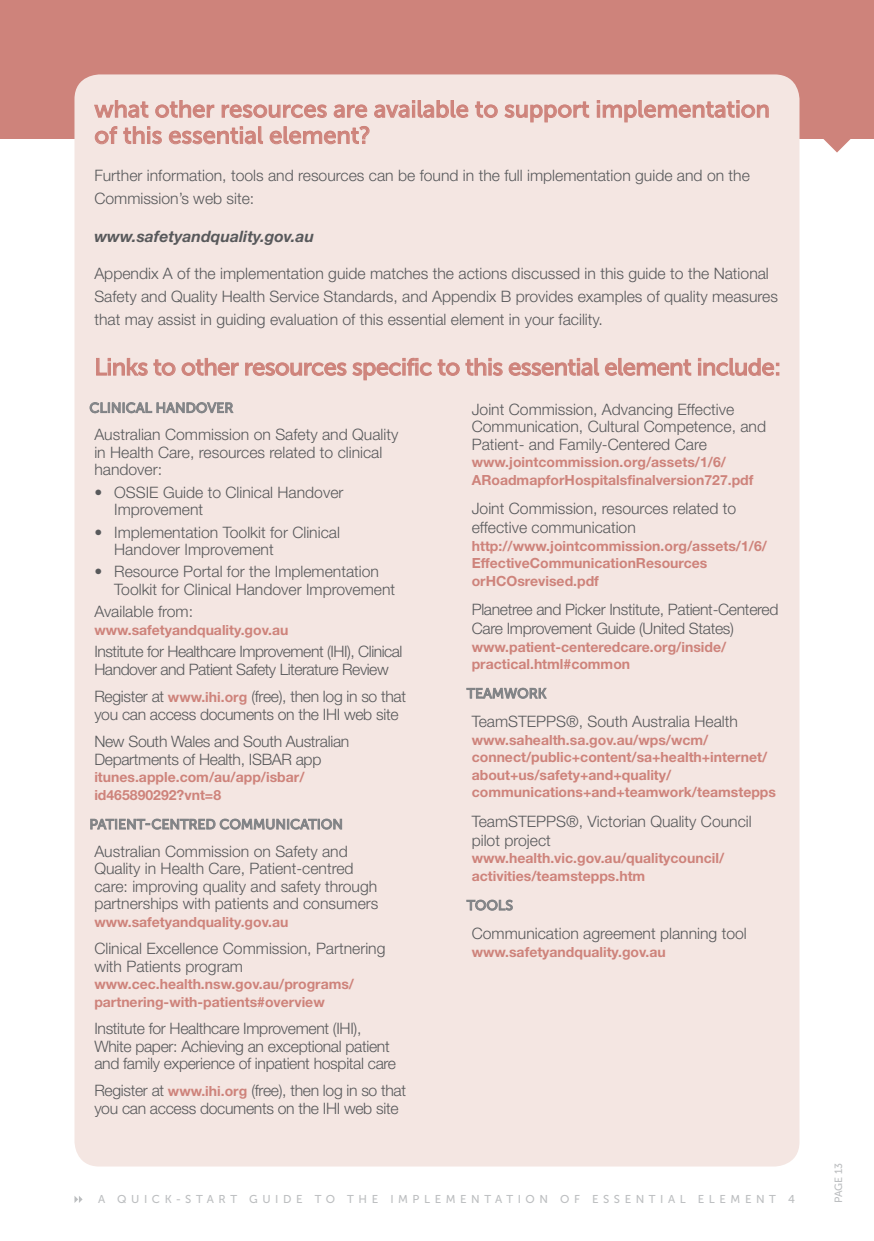
<style>
.page{position:relative;width:874px;height:1241px;background:#fff}
.page>*{position:absolute;margin:0;border:0;box-sizing:border-box;transform-origin:0 0}
.t1{font:23.62px/26.2px "Museo Sans 500";color:#ce837b}
.t2{font:23.62px "Museo Sans 500";letter-spacing:-.02em;color:#ce837b}
.t3{font:300 15.75px/17.5px "Helvetica Neue";color:#58595b}
.t4{font:300 15.75px/17.5px "Helvetica Neue";letter-spacing:-.02em;color:#58595b}
.t5{font:300 15.75px/17.5px "Helvetica Neue";letter-spacing:-.03em;color:#58595b}
.t6{font:italic 700 15.75px "Helvetica Neue";color:#58595b}
.t7{font:700 14px/17.5px "Helvetica Neue";color:#ce837b}
.t8{font:14px "Museo Sans 500";letter-spacing:-.005em;color:#808285}
.t9{font:11.38px "Museo Sans 500";letter-spacing:.4em;color:#bcbec0}
.t10{font:10.5px "Museo Sans 500";color:#bcbec0}
.s1{font-weight:700;font-size:14px;color:#ce837b}
</style>
<div class="page">
<div style="left:0;top:0;width:873px;height:139px;background:#ce837b"></div>
<div style="left:74px;top:74px;width:725px;height:1092px;background:#f4e6e2;border-radius:25px"></div>
<svg style="left:74px;top:1196px;width:8px;height:6px"></svg>
<svg style="left:823px;top:139px;width:27px;height:13px"></svg>
<svg style="left:89px;top:402px;width:145px;height:12px"></svg>
<svg style="left:90px;top:818px;width:252px;height:12px"></svg>
<svg style="left:96px;top:357px;width:595px;height:24px"></svg>
<svg style="left:698px;top:358px;width:81px;height:18px"></svg>
<svg style="left:466px;top:687px;width:81px;height:12px"></svg>
<svg style="left:466px;top:899px;width:47px;height:12px"></svg>
<svg style="left:475px;top:101px;width:114px;height:22px"></svg>
<svg style="left:596px;top:100px;width:173px;height:23px"></svg>
<svg style="left:94px;top:100px;width:374px;height:45px"></svg>
<h1 class="t1" style="left:94px;top:96px;width:676px">what other resources are available to support implementation of this essential element?</h1>
<p class="t3" style="left:94px;top:164px;width:656px;line-height:22.8px">Further information, tools and resources can be found in the full implementation guide and on the<br>Commission’s web site:</p>
<p class="t6" style="left:94px;top:226px;width:221px">www.safetyandquality.gov.au</p>
<p class="t3" style="left:94px;top:262px;width:684px;line-height:22.8px">Appendix A of the implementation guide matches the actions discussed in this guide to the National<br>Safety and Quality Health Service Standards, and Appendix B provides examples of quality measures that may assist in guiding evaluation of this essential element in your facility.</p>
<h1 class="t2" style="left:94px;top:354px;width:688px">Links to other resources specific to this essential element include:</h1>
<p class="t3" style="left:471px;top:400px;width:296px">Joint Commission, Advancing Effective<br>Communication, Cultural Competence, and<br>Patient- and Family-Centered Care</p>
<p class="t7" style="left:471px;top:453px;width:283px">www.jointcommission.org/assets/1/6/<br>ARoadmapforHospitalsfinalversion727.pdf</p>
<p class="t3" style="left:471px;top:498px;width:266px;line-height:19.2px">Joint Commission, resources related to effective communication</p>
<p class="t7" style="left:471px;top:536px;width:297px">http://www.jointcommission.org/assets/1/6/<br>EffectiveCommunicationResources orHCOsrevised.pdf</p>
<p class="t4" style="left:471px;top:599px;width:308px;line-height:19.2px">Planetree and Picker Institute, Patient-Centered<br>Care Improvement Guide (United States)</p>
<p class="t7" style="left:471px;top:637px;width:256px">www.patient-centeredcare.org/inside/ practical.html#common</p>
<p class="t8" style="left:466px;top:685px;width:19px">Team</p>
<p class="t8" style="left:503px;top:685px;width:24px">work</p>
<p class="t3" style="left:471px;top:712px;width:267px">TeamSTEPPS®, South Australia Health</p>
<p class="t7" style="left:471px;top:730px;width:305px">www.sahealth.sa.gov.au/wps/wcm/ connect/public+content/sa+health+internet/ about+us/safety+and+quality/ communications+and+teamwork/teamstepps</p>
<p class="t3" style="left:471px;top:811px;width:281px;line-height:19.2px">TeamSTEPPS®, Victorian Quality Council pilot project</p>
<p class="t7" style="left:471px;top:849px;width:254px">www.health.vic.gov.au/qualitycouncil/ activities/teamstepps.htm</p>
<p class="t8" style="left:466px;top:897px;width:19px">Tools</p>
<p class="t3" style="left:471px;top:924px;width:276px">Communication agreement planning tool</p>
<p class="t7" style="left:471px;top:942px;width:195px">www.safetyandquality.gov.au</p>
<p class="t8" style="left:89px;top:400px;width:19px">Clinical</p>
<p class="t8" style="left:155px;top:400px;width:11px">handover</p>
<p class="t3" style="left:94px;top:425px;width:305px">Australian Commission on Safety and Quality in Health Care, resources related to clinical handover:</p>
<p class="t3" style="left:114px;top:482px;width:231px;text-indent:-20px">• OSSIE Guide to Clinical Handover<br>Improvement</p>
<p class="t3" style="left:114px;top:522px;width:227px;text-indent:-20px">• Implementation Toolkit for Clinical<br>Handover Improvement</p>
<p class="t3" style="left:114px;top:562px;width:282px;text-indent:-20px">• Resource Portal for the Implementation<br>Toolkit for Clinical Handover Improvement</p>
<p class="t3" style="left:94px;top:602px;width:100px">Available from:</p>
<p class="t7" style="left:94px;top:621px;width:195px">www.safetyandquality.gov.au</p>
<p class="t5" style="left:94px;top:642px;width:309px">Institute for Healthcare Improvement (IHI), Clinical<br>Handover and Patient Safety Literature Review</p>
<p class="t4" style="left:94px;top:687px;width:313px">Register at <span class="s1">www.ihi.org</span> (free), then log in so that you can access documents on the IHI web site</p>
<p class="t4" style="left:94px;top:732px;width:256px">New South Wales and South Australian<br>Departments of Health, ISBAR app</p>
<p class="t7" style="left:94px;top:768px;width:211px">itunes.apple.com/au/app/isbar/ id465890292?vnt=8</p>
<p class="t8" style="left:89px;top:816px;width:18px">Patient</p>
<p class="t8" style="left:144px;top:816px;width:18px">-centred</p>
<p class="t8" style="left:219px;top:816px;width:11px">communication</p>
<p class="t3" style="left:94px;top:841px;width:285px">Australian Commission on Safety and Quality in Health Care, Patient-centred care: improving quality and safety through partnerships with patients and consumers</p>
<p class="t7" style="left:94px;top:912px;width:195px">www.safetyandquality.gov.au</p>
<p class="t3" style="left:94px;top:939px;width:292px">Clinical Excellence Commission, Partnering with Patients program</p>
<p class="t7" style="left:94px;top:974px;width:261px">www.cec.health.nsw.gov.au/programs/ partnering-with-patients#overview</p>
<p class="t4" style="left:94px;top:1019px;width:303px">Institute for Healthcare Improvement (IHI),<br>White paper: Achieving an exceptional patient and family experience of inpatient hospital care</p>
<p class="t4" style="left:94px;top:1081px;width:313px">Register at <span class="s1">www.ihi.org</span> (free), then log in so that you can access documents on the IHI web site</p>
<p class="t9" style="left:98px;top:1192px;width:698px">A QUICK-START GUIDE TO THE IMPLEMENTATION OF ESSENTIAL ELEMENT 4</p>
<p class="t10" style="left:832px;top:1202px;width:42px;rotate:-90deg">PAGE 13</p>
</div>
